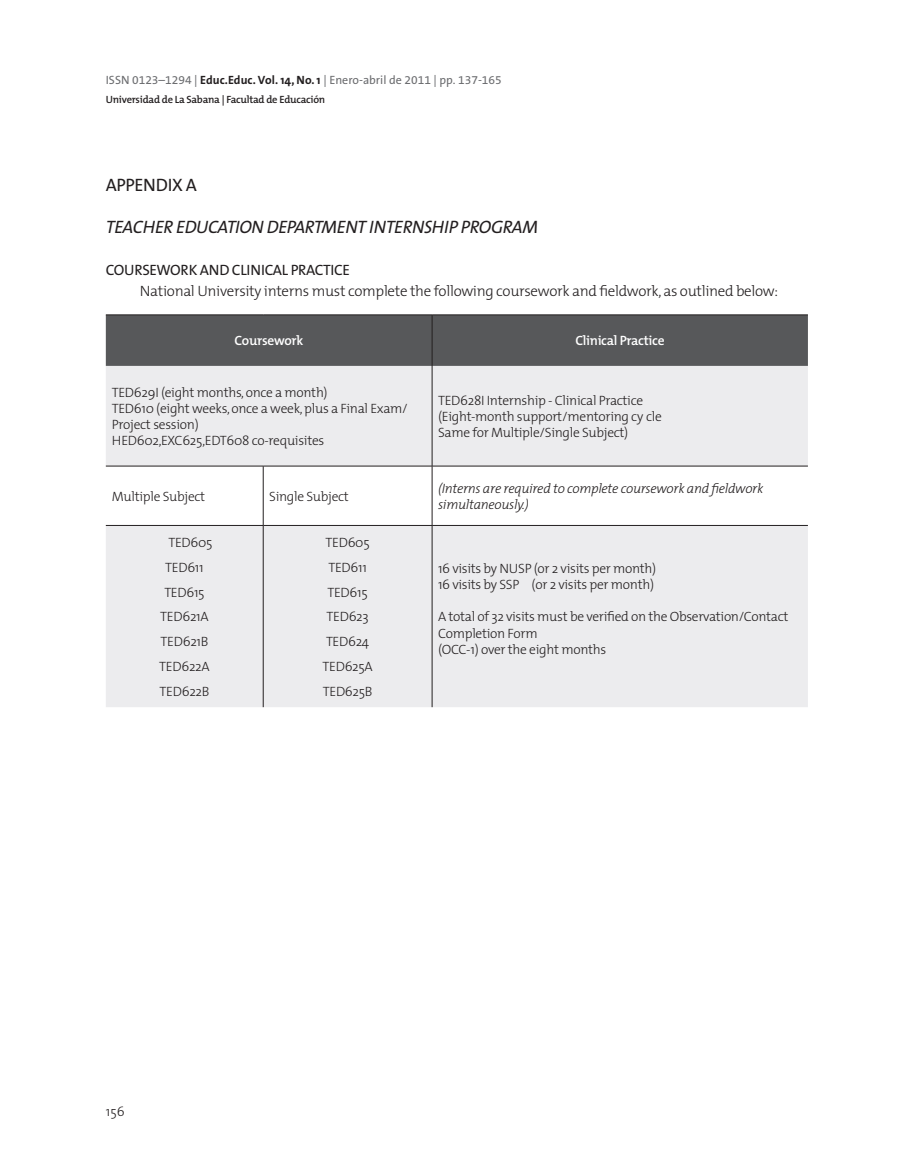
<style>
.page{position:relative;width:915px;height:1169px;background:#fff}
.page>*{position:absolute;margin:0;border:0;box-sizing:border-box;transform-origin:0 0}
.t1{font:italic 18px "The Sans";letter-spacing:-.02em;color:#231f20}
.t2{font:18px "The Sans";letter-spacing:-.02em;color:#231f20}
.t3{font:300 15px "The Mix";letter-spacing:-.02em;color:#231f20}
.t4{font:15px "The Sans";letter-spacing:-.02em;color:#231f20}
.t5{font:300 13.5px/16.2px "The Mix";letter-spacing:-.02em;color:#231f20}
.t6{font:italic 300 13.5px/16.2px "The Mix";letter-spacing:-.02em;color:#231f20}
.t7{font:600 13.5px "The Mix";letter-spacing:-.02em;color:#fff}
.t8{font:300 13.5px "The Sans";color:#231f20}
.t9{font:12px "The Sans B5 Plain";color:#6c6d70}
.t10{font:600 10.5px "The Mix";letter-spacing:-.02em;color:#231f20}
.s1{font-family:"The Sans";font-weight:700;color:#231f20}
</style>
<div class="page">
<div style="left:106px;top:315px;width:701px;height:51px;background:#57585a"></div>
<svg style="left:106px;top:366px;width:701px;height:341px;fill:#ececee"></svg>
<hr style="left:431px;top:315px;width:1px;height:51px;background:#231f20">
<hr style="left:431px;top:366px;width:1px;height:100px;background:#231f20">
<hr style="left:431px;top:466px;width:1px;height:59px;background:#231f20">
<hr style="left:106px;top:314px;width:157px;height:1px;background:#231f20">
<hr style="left:263px;top:314px;width:169px;height:1px;background:#231f20">
<hr style="left:432px;top:314px;width:375px;height:1px;background:#231f20">
<hr style="left:106px;top:465px;width:157px;height:1px;background:#231f20">
<hr style="left:263px;top:465px;width:169px;height:1px;background:#231f20">
<hr style="left:432px;top:465px;width:375px;height:1px;background:#231f20">
<hr style="left:106px;top:525px;width:157px;height:1px;background:#231f20">
<hr style="left:263px;top:525px;width:169px;height:1px;background:#231f20">
<hr style="left:432px;top:525px;width:375px;height:1px;background:#231f20">
<hr style="left:263px;top:466px;width:1px;height:59px;background:#231f20">
<hr style="left:263px;top:525px;width:1px;height:182px;background:#231f20">
<hr style="left:432px;top:525px;width:1px;height:182px;background:#231f20">
<p class="t9" style="left:106px;top:74px;width:397px">ISSN 0123–1294 | <span class="s1">Educ.Educ. Vol. 14, No. 1</span> | Enero-abril de 2011 | pp. 137-165</p>
<p class="t10" style="left:106px;top:90px;width:221px">Universidad de La Sabana | Facultad de Educación</p>
<h1 class="t2" style="left:106px;top:169px;width:92px">APPENDIX A</h1>
<h1 class="t1" style="left:106px;top:211px;width:433px">TEACHER EDUCATION DEPARTMENT INTERNSHIP PROGRAM</h1>
<p class="t4" style="left:106px;top:257px;width:246px">COURSEWORK AND CLINICAL PRACTICE</p>
<p class="t3" style="left:140px;top:278px;width:639px">National University interns must complete the following coursework and fieldwork, as outlined below:</p>
<p class="t7" style="left:234px;top:329px;width:70px">Coursework</p>
<p class="t7" style="left:575px;top:329px;width:91px">Clinical Practice</p>
<p class="t5" style="left:112px;top:383px;width:297px">TED629I (eight months, once a month)<br>TED610 (eight weeks, once a week, plus a Final Exam/ Project session)<br>HED602,EXC625,EDT608 co-requisites</p>
<p class="t5" style="left:438px;top:391px;width:225px">TED628I Internship - Clinical Practice (Eight-month support/mentoring cy cle<br>Same for Multiple/Single Subject)</p>
<p class="t5" style="left:112px;top:487px;width:95px">Multiple Subject</p>
<p class="t5" style="left:269px;top:487px;width:81px">Single Subject</p>
<p class="t6" style="left:438px;top:479px;width:327px">(Interns are required to complete coursework and fieldwork simultaneously.)</p>
<p class="t5" style="left:168px;top:534px;width:46px">TED605</p>
<p class="t5" style="left:165px;top:558px;width:40px">TED611</p>
<p class="t5" style="left:164px;top:583px;width:42px">TED615</p>
<p class="t5" style="left:160px;top:608px;width:50px">TED621A</p>
<p class="t5" style="left:161px;top:633px;width:49px">TED621B</p>
<p class="t5" style="left:159px;top:657px;width:52px">TED622A</p>
<p class="t5" style="left:160px;top:682px;width:51px">TED622B</p>
<p class="t5" style="left:322px;top:529px;width:52px;line-height:24.8px;text-align:center">TED605<br>TED611<br>TED615<br>TED623<br>TED624<br>TED625A<br>TED625B</p>
<p class="t5" style="left:438px;top:559px;width:220px">16 visits by NUSP (or 2 visits per month)<br>16 visits by SSP (or 2 visits per month)</p>
<p class="t5" style="left:438px;top:608px;width:352px">A total of 32 visits must be verified on the Observation/Contact<br>Completion Form<br>(OCC-1) over the eight months</p>
<p class="t8" style="left:106px;top:1099px;width:20px">156</p>
</div>
